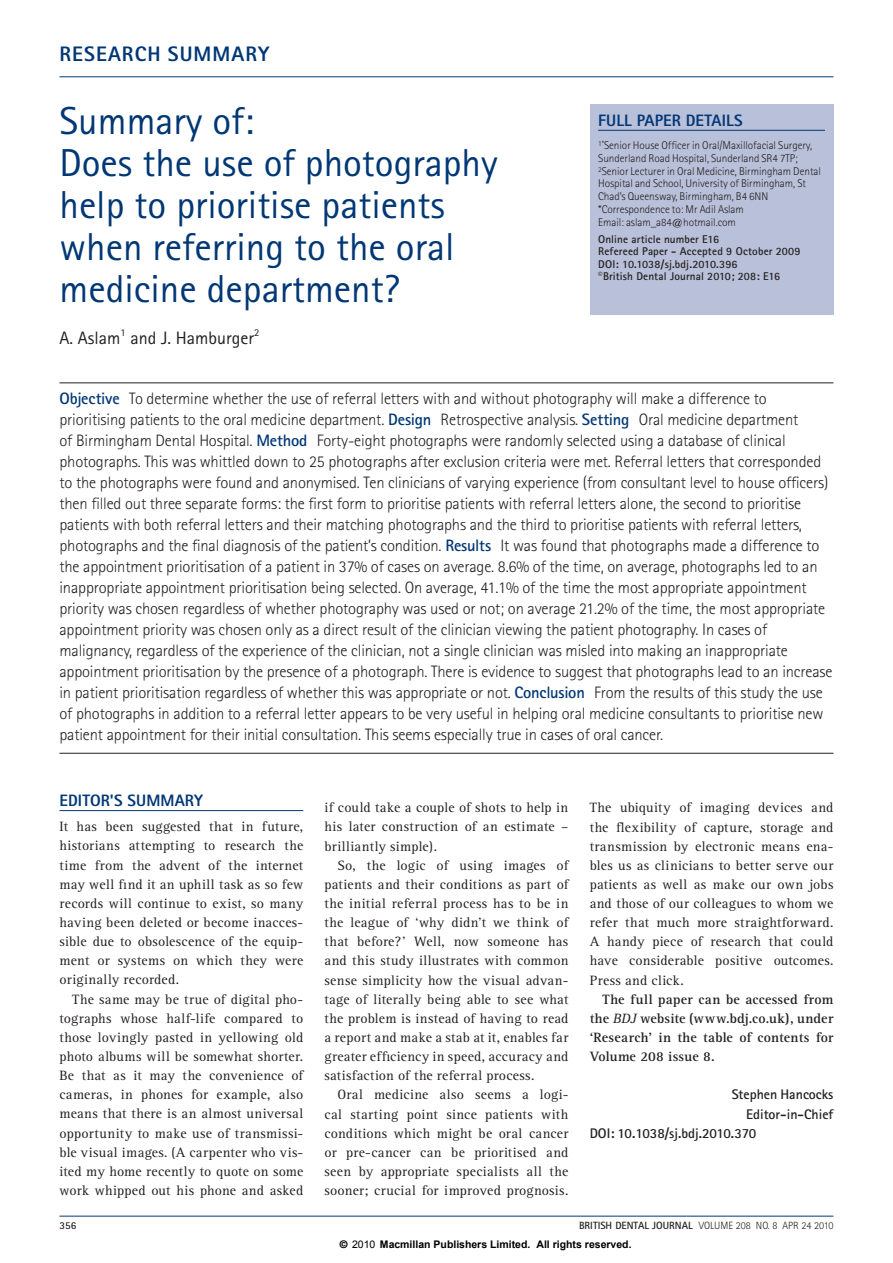
<style>
.page{position:relative;width:893px;height:1263px;background:#fff}
.page>*{position:absolute;margin:0;border:0;box-sizing:border-box;transform-origin:0 0}
.t1{font:39px/42px "Rotis Sans Serif";color:#013775}
.t2{font:800 21px "Rotis Sans Serif";letter-spacing:.05em;color:#013775}
.t3{font:18px "Rotis Sans Serif";color:#231f20}
.t4{font:300 16.5px/21px "Rotis Sans Serif";letter-spacing:-.01em;color:#231f20}
.t5{font:800 16.5px "Rotis Sans Serif";color:#013775}
.t6{font:13.95px/19.2px "Rotis Serif";letter-spacing:.015em;color:#231f20;text-align:justify}
.t7{font:700 13.95px/19.2px "Rotis Serif";letter-spacing:.01em;color:#231f20;text-align:justify}
.t8{font:700 13.95px "Rotis Sans Serif";color:#231f20}
.t9{font:300 11.25px/12.8px "Rotis Sans Serif";letter-spacing:-.005em;color:#231f20}
.t10{font:700 11.25px/12.6px "Rotis Sans Serif";letter-spacing:.01em;color:#231f20}
.t11{font:700 10.5px "Arial";color:#000}
.t12{font:300 10.5px "Rotis Sans Serif";color:#231f20}
.t13{font:700 10.5px "Rotis Sans Serif";color:#231f20}
.s1{font-weight:700;color:#013775}
.s2{font-weight:400;font-style:italic}
.s3{font-weight:700}
.s4{font-family:"Helvetica"}
.s5{font-weight:400}
</style>
<div class="page">
<hr style="left:59px;top:76px;width:774px;height:1px;background:#013775">
<hr style="left:59px;top:810px;width:244px;height:1px;background:#013775">
<div style="left:590px;top:104px;width:243px;height:211px;background:#b9c0d9"></div>
<hr style="left:598px;top:130px;width:227px;height:1px;background:#013775">
<hr style="left:59px;top:1216px;width:774px;height:1px;background:#013775">
<hr style="left:59px;top:383px;width:774px;height:1px;background:#231f20">
<hr style="left:59px;top:753px;width:774px;height:1px;background:#231f20">
<p class="t2" style="left:59px;top:47px;width:211px">RESEARCH SUMMARY</p>
<h1 class="t1" style="left:59px;top:104px;width:440px">Summary of:<br>Does the use of photography help to prioritise patients when referring to the oral medicine department?</h1>
<p class="t3" style="left:59px;top:332px;width:201px">A. Aslam<sup>1</sup> and J. Hamburger<sup>2</sup></p>
<p class="t5" style="left:598px;top:114px;width:146px">FULL PAPER DETAILS</p>
<p class="t9" style="left:598px;top:140px;width:224px"><sup>1*</sup>Senior House Officer in Oral/Maxillofacial Surgery, Sunderland Road Hospital, Sunderland SR4 7TP; <sup>2</sup>Senior Lecturer in Oral Medicine, Birmingham Dental Hospital and School, University of Birmingham, St Chad’s Queensway, Birmingham, B4 6NN *Correspondence to: Mr Adil Aslam<br>Email: aslam_a84@hotmail.com</p>
<p class="t10" style="left:598px;top:234px;width:204px">Online article number E16<br>Refereed Paper - Accepted 9 October 2009<br>DOI: 10.1038/sj.bdj.2010.396<br><sup>©</sup>British Dental Journal 2010; 208: E16</p>
<p class="t4" style="left:59px;top:390px;width:774px"><span class="s1">Objective</span> To determine whether the use of referral letters with and without photography will make a difference to prioritising patients to the oral medicine department. <span class="s1">Design</span> Retrospective analysis. <span class="s1">Setting</span> Oral medicine department<br>of Birmingham Dental Hospital. <span class="s1">Method</span> Forty-eight photographs were randomly selected using a database of clinical photographs. This was whittled down to 25 photographs after exclusion criteria were met. Referral letters that corresponded to the photographs were found and anonymised. Ten clinicians of varying experience (from consultant level to house officers) then filled out three separate forms: the first form to prioritise patients with referral letters alone, the second to prioritise patients with both referral letters and their matching photographs and the third to prioritise patients with referral letters, photographs and the final diagnosis of the patient’s condition. <span class="s1">Results</span> It was found that photographs made a difference to the appointment prioritisation of a patient in 37% of cases on average. 8.6% of the time, on average, photographs led to an inappropriate appointment prioritisation being selected. On average, 41.1% of the time the most appropriate appointment priority was chosen regardless of whether photography was used or not; on average 21.2% of the time, the most appropriate appointment priority was chosen only as a direct result of the clinician viewing the patient photography. In cases of malignancy, regardless of the experience of the clinician, not a single clinician was misled into making an inappropriate appointment prioritisation by the presence of a photograph. There is evidence to suggest that photographs lead to an increase in patient prioritisation regardless of whether this was appropriate or not. <span class="s1">Conclusion</span> From the results of this study the use of photographs in addition to a referral letter appears to be very useful in helping oral medicine consultants to prioritise new patient appointment for their initial consultation. This seems especially true in cases of oral cancer.</p>
<p class="t5" style="left:59px;top:795px;width:145px">EDITOR'S SUMMARY</p>
<p class="t6" style="left:59px;top:818px;width:245px">It has been suggested that in future, historians attempting to research the time from the advent of the internet may well find it an uphill task as so few records will continue to exist, so many having been deleted or become inacces&shy;sible due to obsolescence of the equip&shy;ment or systems on which they were originally recorded.</p>
<p class="t6" style="left:59px;top:991px;width:245px;text-indent:13px">The same may be true of digital pho&shy;tographs whose half-life compared to those lovingly pasted in yellowing old photo albums will be somewhat shorter.<br>Be that as it may the convenience of cameras, in phones for example, also means that there is an almost universal opportunity to make use of transmissi&shy;ble visual images. (A carpenter who vis&shy;ited my home recently to quote on some work whipped out his phone and asked</p>
<p class="t6" style="left:325px;top:799px;width:245px">if could take a couple of shots to help in his later construction of an estimate – brilliantly simple).</p>
<p class="t6" style="left:325px;top:857px;width:245px;text-indent:13px">So, the logic of using images of patients and their conditions as part of the initial referral process has to be in the league of ‘why didn’t we think of that before?’ Well, now someone has and this study illustrates with common sense simplicity how the visual advan&shy;tage of literally being able to see what the problem is instead of having to read a report and make a stab at it, enables far greater efficiency in speed, accuracy and satisfaction of the referral process.</p>
<p class="t6" style="left:325px;top:1086px;width:245px;text-indent:13px">Oral medicine also seems a logi&shy;cal starting point since patients with conditions which might be oral cancer or pre-cancer can be prioritised and seen by appropriate specialists all the sooner; crucial for improved prognosis.</p>
<p class="t6" style="left:590px;top:799px;width:245px">The ubiquity of imaging devices and the flexibility of capture, storage and transmission by electronic means ena&shy;bles us as clinicians to better serve our patients as well as make our own jobs and those of our colleagues to whom we refer that much more straightforward.<br>A handy piece of research that could have considerable positive outcomes.<br>Press and click.</p>
<p class="t7" style="left:590px;top:991px;width:245px;text-indent:13px">The full paper can be accessed from the <span class="s2">BDJ</span> website (www.bdj.co.uk), under ‘Research’ in the table of contents for Volume 208 issue 8.</p>
<p class="t8" style="left:732px;top:1090px;width:103px">Stephen Hancocks</p>
<p class="t8" style="left:746px;top:1109px;width:89px">Editor-in-Chief</p>
<p class="t8" style="left:590px;top:1128px;width:168px">DOI: 10.1038/sj.bdj.2010.370</p>
<p class="t13" style="left:59px;top:1222px;width:18px">356</p>
<p class="t12" style="left:579px;top:1222px;width:256px"><span class="s3">BRITISH DENTAL JOURNAL</span> VOLUME 208 NO. 8 APR 24 2010</p>
<p class="t11" style="left:340px;top:1237px;width:293px"><span class="s4">©</span> <span class="s5">2010</span> Macmillan Publishers Limited. All rights reserved.</p>
</div>
